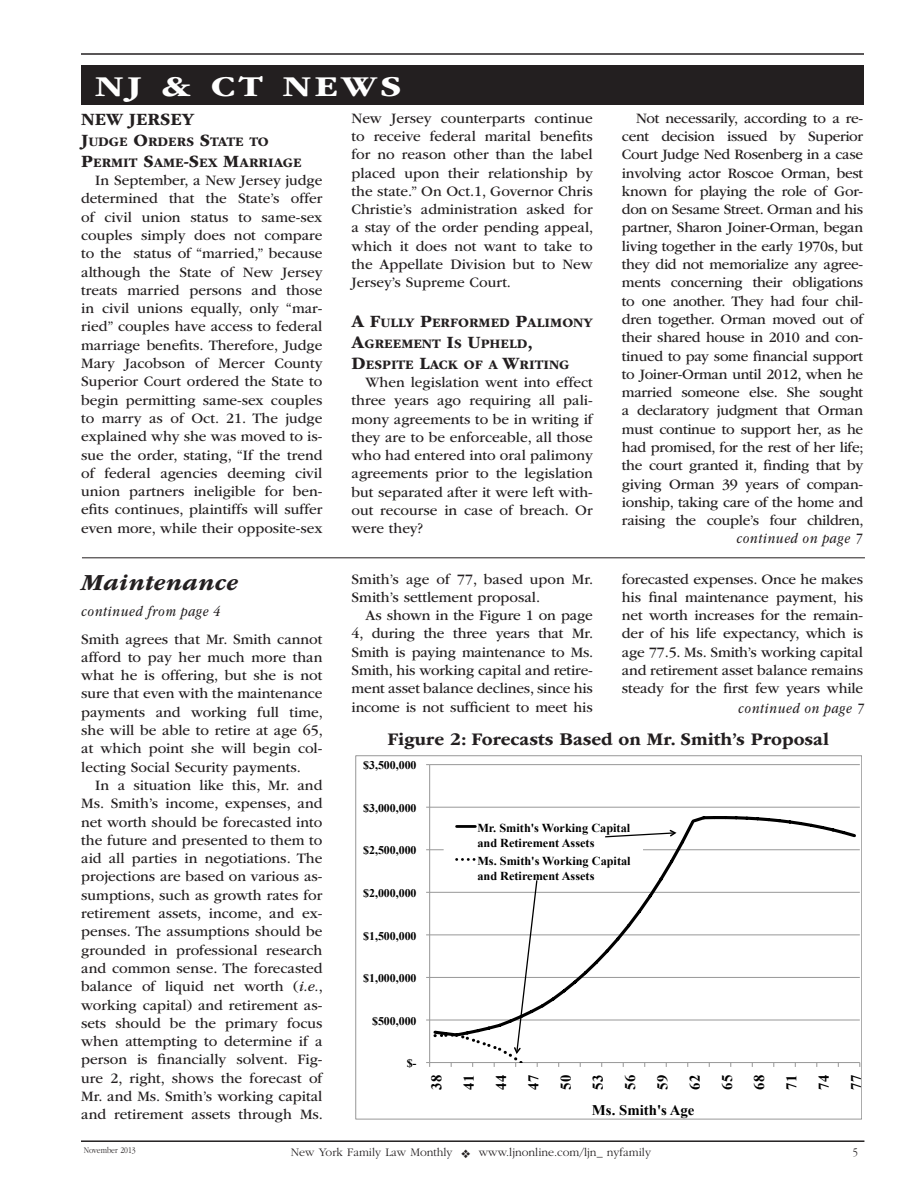
<style>
.page{position:relative;width:918px;height:1188px;background:#fff}
.page>*{position:absolute;margin:0;border:0;box-sizing:border-box;transform-origin:0 0}
.t1{font:700 30px "ITC Garamond Std";color:#fff;scale:1.25 1}
.HEAD_jump_headline{font:italic 700 24px "ITC Garamond Std";letter-spacing:.015em;color:#231f20}
.t2{font:700 18.45px "ITC Garamond Std";color:#231f20}
.SUBHEAD_subhead{font:700 18px "ITC Garamond Std";color:#231f20}
.TEXT_body_copy{font:15px/18.3px "ITC Garamond Std";color:#231f20;text-align:justify}
.FURNITURE_continued{font:italic 15px "ITC Garamond Std";letter-spacing:.05em;color:#231f20;scale:.82 1}
.t3{font:700 14.85px/32.2px "Times New Roman";color:#000;text-align:justify}
.t4{font:700 14.7px "Times New Roman";color:#000}
.SUBHEAD_subhead-2{font:700 13.5px/21px "ITC Garamond Std";color:#231f20}
.t5{font:700 12.15px/14.7px "Times New Roman";color:#000}
.t6{font:300 12px "ITC Garamond Std";color:#231f20}
.t7{font:300 12px "ITC Garamond Std";color:#231f20;scale:.85 1}
.t8{font:700 11.7px "Times New Roman";color:#000}
.t9{font:300 9px "ITC Garamond Std";color:#231f20;scale:.85 1}
.s1{font-size:18px}
.s2{font-style:italic}
</style>
<div class="page">
<hr style="left:81px;top:1140px;width:783px;height:2px;background:#231f20">
<hr style="left:81px;top:53px;width:783px;height:2px;background:#231f20">
<div style="left:81px;top:65px;width:783px;height:40px;background:#231f20"></div>
<hr style="left:430px;top:1020px;width:430px;height:1px;background:#979797">
<hr style="left:430px;top:977px;width:430px;height:1px;background:#979797">
<hr style="left:430px;top:935px;width:430px;height:1px;background:#979797">
<hr style="left:430px;top:892px;width:430px;height:1px;background:#979797">
<hr style="left:430px;top:849px;width:430px;height:1px;background:#979797">
<hr style="left:430px;top:807px;width:430px;height:1px;background:#979797">
<hr style="left:430px;top:764px;width:430px;height:1px;background:#979797">
<hr style="left:429px;top:765px;width:1px;height:298px;background:#979797">
<hr style="left:430px;top:1062px;width:430px;height:1px;background:#979797">
<svg style="left:432px;top:816px;width:426px;height:205px"></svg>
<svg style="left:457px;top:825px;width:18px;height:3px"></svg>
<svg style="left:457px;top:858px;width:18px;height:3px"></svg>
<svg style="left:604px;top:830px;width:73px;height:8px"></svg>
<svg style="left:426px;top:879px;width:112px;height:188px"></svg>
<hr style="left:82px;top:557px;width:783px;height:1px;background:#231f20">
<p class="t1" style="left:95px;top:69px;width:175px">NJ &amp; CT NEWS</p>
<p class="SUBHEAD_subhead" style="left:81px;top:109px;width:16px">NEW</p>
<p class="SUBHEAD_subhead" style="left:129px;top:109px;width:20px">JERSEY</p>
<p class="SUBHEAD_subhead-2" style="left:81px;top:131px;width:222px"><span class="s1">J</span>UDGE <span class="s1">O</span>RDERS <span class="s1">S</span>TATE TO<br><span class="s1">P</span>ERMIT <span class="s1">S</span>AME<span class="s1">-S</span>EX <span class="s1">M</span>ARRIAGE</p>
<p class="TEXT_body_copy" style="left:81px;top:171px;width:243px;text-indent:14px">In September, a New Jersey judge determined that the State’s offer of civil union status to same-sex couples simply does not compare to the status of “married,” because although the State of New Jersey treats married persons and those in civil unions equally, only “mar&shy;ried” couples have access to federal marriage benefits. Therefore, Judge Mary Jacobson of Mercer County Superior Court ordered the State to begin permitting same-sex couples to marry as of Oct. 21. The judge explained why she was moved to is&shy;sue the order, stating, “If the trend of federal agencies deeming civil union partners ineligible for ben&shy;efits continues, plaintiffs will suffer even more, while their opposite-sex</p>
<p class="TEXT_body_copy" style="left:352px;top:109px;width:243px">New Jersey counterparts continue to receive federal marital benefits for no reason other than the label placed upon their relationship by the state.” On Oct.1, Governor Chris Christie’s administration asked for a stay of the order pending appeal, which it does not want to take to the Appellate Division but to New Jersey’s Supreme Court.</p>
<p class="SUBHEAD_subhead-2" style="left:352px;top:312px;width:243px"><span class="s1">A F</span>ULLY <span class="s1">P</span>ERFORMED <span class="s1">P</span>ALIMONY<br><span class="s1">A</span>GREEMENT <span class="s1">I</span>S <span class="s1">U</span>PHELD<span class="s1">,<br>D</span>ESPITE <span class="s1">L</span>ACK OF A <span class="s1">W</span>RITING</p>
<p class="TEXT_body_copy" style="left:352px;top:373px;width:243px;text-indent:14px">When legislation went into effect three years ago requiring all pali&shy;mony agreements to be in writing if they are to be enforceable, all those who had entered into oral palimony agreements prior to the legislation but separated after it were left with&shy;out recourse in case of breach. Or were they?</p>
<p class="TEXT_body_copy" style="left:622px;top:109px;width:243px;text-indent:14px">Not necessarily, according to a re&shy;cent decision issued by Superior Court Judge Ned Rosenberg in a case involving actor Roscoe Orman, best known for playing the role of Gor&shy;don on Sesame Street. Orman and his partner, Sharon Joiner-Orman, began living together in the early 1970s, but they did not memorialize any agree&shy;ments concerning their obligations to one another. They had four chil&shy;dren together. Orman moved out of their shared house in 2010 and con&shy;tinued to pay some financial support to Joiner-Orman until 2012, when he married someone else. She sought a declaratory judgment that Orman must continue to support her, as he had promised, for the rest of her life; the court granted it, finding that by giving Orman 39 years of compan&shy;ionship, taking care of the home and raising the couple’s four children,</p>
<p class="FURNITURE_continued" style="left:736px;top:530px;width:154px">continued on page 7</p>
<p class="HEAD_jump_headline" style="left:81px;top:569px;width:158px">Maintenance</p>
<p class="FURNITURE_continued" style="left:81px;top:603px;width:171px">continued from page 4</p>
<p class="TEXT_body_copy" style="left:81px;top:630px;width:243px">Smith agrees that Mr. Smith cannot afford to pay her much more than what he is offering, but she is not sure that even with the maintenance payments and working full time, she will be able to retire at age 65, at which point she will begin col&shy;lecting Social Security payments.</p>
<p class="TEXT_body_copy" style="left:81px;top:776px;width:243px;text-indent:14px">In a situation like this, Mr. and Ms. Smith’s income, expenses, and net worth should be forecasted into the future and presented to them to aid all parties in negotiations. The projections are based on various as&shy;sumptions, such as growth rates for retirement assets, income, and ex&shy;penses. The assumptions should be grounded in professional research and common sense. The forecasted balance of liquid net worth (<span class="s2">i.e.</span>, working capital) and retirement as&shy;sets should be the primary focus when attempting to determine if a person is financially solvent. Fig&shy;ure 2, right, shows the forecast of Mr. and Ms. Smith’s working capital and retirement assets through Ms.</p>
<p class="TEXT_body_copy" style="left:352px;top:570px;width:243px">Smith’s age of 77, based upon Mr.<br>Smith’s settlement proposal.</p>
<p class="TEXT_body_copy" style="left:352px;top:606px;width:243px;text-indent:14px">As shown in the Figure 1 on page 4, during the three years that Mr.<br>Smith is paying maintenance to Ms.<br>Smith, his working capital and retire&shy;ment asset balance declines, since his income is not sufficient to meet his</p>
<p class="TEXT_body_copy" style="left:622px;top:570px;width:243px">forecasted expenses. Once he makes his final maintenance payment, his net worth increases for the remain&shy;der of his life expectancy, which is age 77.5. Ms. Smith’s working capital and retirement asset balance remains steady for the first few years while</p>
<p class="FURNITURE_continued" style="left:738px;top:700px;width:154px">continued on page 7</p>
<p class="t2" style="left:387px;top:729px;width:443px">Figure 2: Forecasts Based on Mr. Smith’s Proposal</p>
<p class="t8" style="left:363px;top:757px;width:55px">$3,500,000</p>
<p class="t8" style="left:363px;top:800px;width:55px">$3,000,000</p>
<p class="t8" style="left:363px;top:842px;width:55px">$2,500,000</p>
<p class="t8" style="left:363px;top:885px;width:55px">$2,000,000</p>
<p class="t8" style="left:363px;top:928px;width:55px">$1,500,000</p>
<p class="t8" style="left:363px;top:970px;width:55px">$1,000,000</p>
<p class="t8" style="left:372px;top:1013px;width:46px">$500,000</p>
<p class="t8" style="left:407px;top:1055px;width:11px">$-</p>
<p class="t5" style="left:477px;top:820px;width:154px">Mr. Smith's Working Capital and Retirement Assets</p>
<p class="t5" style="left:477px;top:853px;width:155px">Ms. Smith's Working Capital and Retirement Assets</p>
<p class="t3" style="left:420px;top:1090px;width:16px;rotate:-90deg">38<br>41<br>44<br>47<br>50<br>53<br>56<br>59<br>62<br>65<br>68<br>71<br>74<br>77</p>
<p class="t4" style="left:592px;top:1100px;width:104px">Ms. Smith's Age</p>
<p class="t9" style="left:84px;top:1145px;width:63px">November 2013</p>
<p class="t6" style="left:291px;top:1146px;width:362px">New York Family Law Monthly ❖ www.ljnonline.com/ljn_ nyfamily</p>
<p class="t7" style="left:853px;top:1146px;width:7px">5</p>
</div>
